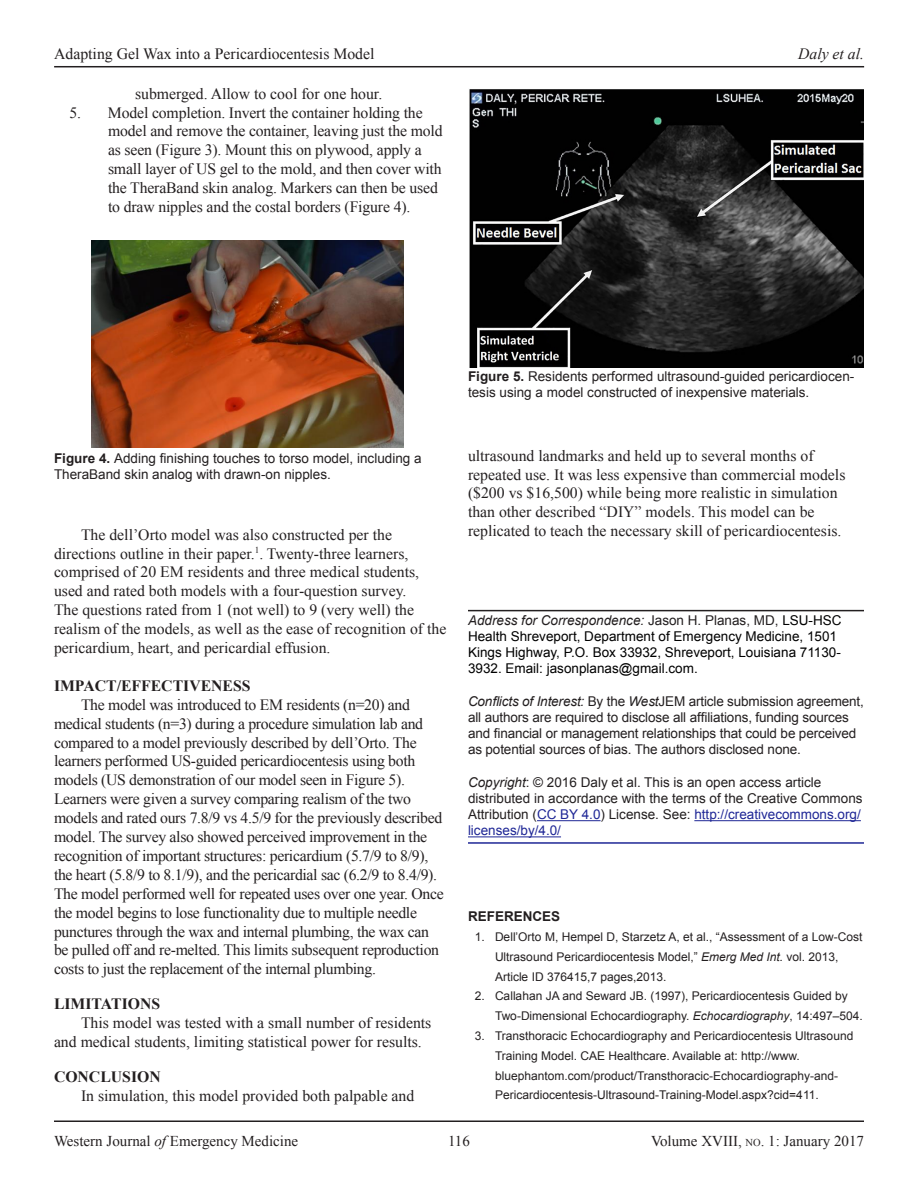
<style>
.page{position:relative;width:918px;height:1188px;background:#fff}
.page>*{position:absolute;margin:0;border:0;box-sizing:border-box;transform-origin:0 0}
.Body_Text__15{font:15.75px/18.9px "Times New Roman";letter-spacing:-.02em;color:#231f20}
.Body_Text__15-2{font:15.75px/18.9px "Times New Roman";color:#231f20}
.Bullet{font:15.75px/18.9px "Times New Roman";letter-spacing:-.01em;color:#231f20}
.Subheadings{font:700 15.75px "Times New Roman";color:#231f20}
.Bullet_2{font:15.75px "Times New Roman";color:#231f20}
.t1{font:italic 15.75px "Times New Roman";color:#231f20}
.t2{font:15px "Times New Roman";color:#231f20}
.Conflicts_of_Interes{font:13.5px/16.2px "Arial";letter-spacing:-.01em;color:#231f20}
.Address_for_Correspo{font:13.5px/16.2px "Arial";color:#000}
.Copyright_copy{font:13.5px/16.2px "Arial";color:#231f20}
.References_Title{font:700 13.5px "Arial";color:#231f20}
.t3{font:12px/19.8px "Arial";color:#231f20}
.s1{font-weight:700}
.s2{font-style:italic;color:#231f20}
.s3{color:#231f20}
.s4{font-style:italic}
.s5{color:#1f2796}
.s6{font-size:10.5px}
</style>
<div class="page">
<hr style="left:54px;top:1120px;width:810px;height:2px;background:#231f20">
<hr style="left:54px;top:66px;width:810px;height:1px;background:#231f20">
<img style="left:91px;top:241px;width:312px;height:207px">
<img style="left:469px;top:89px;width:395px;height:279px">
<hr style="left:468px;top:610px;width:396px;height:1px;background:#231f20">
<hr style="left:537px;top:820px;width:64px;height:1px;background:#1f2796">
<hr style="left:694px;top:820px;width:167px;height:1px;background:#1f2796">
<hr style="left:468px;top:842px;width:396px;height:2px;background:#1f2796">
<hr style="left:468px;top:836px;width:93px;height:1px;background:#1f2796">
<p class="Body_Text__15-2" style="left:54px;top:44px;width:322px">Adapting Gel Wax into a Pericardiocentesis Model</p>
<p class="t1" style="left:798px;top:43px;width:68px">Daly et al.</p>
<p class="Bullet_2" style="left:135px;top:83px;width:249px">submerged. Allow to cool for one hour.</p>
<p class="Bullet" style="left:108px;top:103px;width:336px;text-indent:-39px">5. Model completion. Invert the container holding the model and remove the container, leaving just the mold as seen (Figure 3). Mount this on plywood, apply a small layer of US gel to the mold, and then cover with the TheraBand skin analog. Markers can then be used to draw nipples and the costal borders (Figure 4).</p>
<p class="Conflicts_of_Interes" style="left:54px;top:450px;width:369px"><span class="s1">Figure 4.</span> Adding finishing touches to torso model, including a<br>TheraBand skin analog with drawn-on nipples.</p>
<p class="Body_Text__15-2" style="left:54px;top:525px;width:394px;text-indent:27px">The dell’Orto model was also constructed per the directions outline in their paper.<sup>1</sup>. Twenty-three learners, comprised of 20 EM residents and three medical students, used and rated both models with a four-question survey.<br>The questions rated from 1 (not well) to 9 (very well) the realism of the models, as well as the ease of recognition of the pericardium, heart, and pericardial effusion.</p>
<p class="Subheadings" style="left:54px;top:675px;width:198px">IMPACT/EFFECTIVENESS</p>
<p class="Body_Text__15" style="left:54px;top:695px;width:391px;text-indent:27px">The model was introduced to EM residents (n=20) and medical students (n=3) during a procedure simulation lab and compared to a model previously described by dell’Orto. The learners performed US-guided pericardiocentesis using both models (US demonstration of our model seen in Figure 5).<br>Learners were given a survey comparing realism of the two models and rated ours 7.8/9 vs 4.5/9 for the previously described model. The survey also showed perceived improvement in the recognition of important structures: pericardium (5.7/9 to 8/9), the heart (5.8/9 to 8.1/9), and the pericardial sac (6.2/9 to 8.4/9).<br>The model performed well for repeated uses over one year. Once the model begins to lose functionality due to multiple needle punctures through the wax and internal plumbing, the wax can be pulled off and re-melted. This limits subsequent reproduction costs to just the replacement of the internal plumbing.</p>
<p class="Subheadings" style="left:54px;top:993px;width:108px">LIMITATIONS</p>
<p class="Body_Text__15-2" style="left:54px;top:1013px;width:379px;text-indent:27px">This model was tested with a small number of residents and medical students, limiting statistical power for results.</p>
<p class="Subheadings" style="left:54px;top:1066px;width:108px">CONCLUSION</p>
<p class="Body_Text__15-2" style="left:81px;top:1086px;width:335px">In simulation, this model provided both palpable and</p>
<p class="Conflicts_of_Interes" style="left:468px;top:368px;width:388px"><span class="s1">Figure 5.</span> Residents performed ultrasound-guided pericardiocen&shy;tesis using a model constructed of inexpensive materials.</p>
<p class="Body_Text__15-2" style="left:468px;top:446px;width:379px">ultrasound landmarks and held up to several months of repeated use. It was less expensive than commercial models ($200 vs $16,500) while being more realistic in simulation than other described “DIY” models. This model can be replicated to teach the necessary skill of pericardiocentesis.</p>
<p class="Address_for_Correspo" style="left:468px;top:612px;width:375px"><span class="s2">Address for Correspondence:</span> <span class="s3">Jason H. Planas, MD,</span> LSU-HSC Health Shreveport, Department of Emergency Medicine, 1501<br>Kings Highway, P.O. Box 33932, Shreveport, Louisiana 71130- 3932. Email: jasonplanas@gmail.com.</p>
<p class="Conflicts_of_Interes" style="left:468px;top:693px;width:397px"><span class="s4">Conflicts of Interest:</span> By the <span class="s4">West</span>JEM article submission agreement, all authors are required to disclose all affiliations, funding sources and financial or management relationships that could be perceived as potential sources of bias. The authors disclosed none.</p>
<p class="Copyright_copy" style="left:468px;top:774px;width:396px"><span class="s4">Copyright</span>: © 2016 Daly et al. This is an open access article distributed in accordance with the terms of the Creative Commons Attribution (<span class="s5">CC BY 4.0</span>) License. See: <span class="s5">http://creativecommons.org/ licenses/by/4.0/</span></p>
<p class="References_Title" style="left:468px;top:907px;width:94px">REFERENCES</p>
<p class="t3" style="left:495px;top:927px;width:369px;text-indent:-20px">1. Dell’Orto M, Hempel D, Starzetz A, et al., “Assessment of a Low-Cost<br>Ultrasound Pericardiocentesis Model,” <span class="s4">Emerg Med Int.</span> vol. 2013,<br>Article ID 376415,7 pages,2013.</p>
<p class="t3" style="left:495px;top:986px;width:369px;text-indent:-20px">2. Callahan JA and Seward JB. (1997), Pericardiocentesis Guided by<br>Two-Dimensional Echocardiography. <span class="s4">Echocardiography</span>, 14:497–504.</p>
<p class="t3" style="left:495px;top:1026px;width:360px;text-indent:-20px">3. Transthoracic Echocardiography and Pericardiocentesis Ultrasound Training Model. CAE Healthcare. Available at: http://www. bluephantom.com/product/Transthoracic-Echocardiography-and-Pericardiocentesis-Ultrasound-Training-Model.aspx?cid=411.</p>
<p class="t2" style="left:54px;top:1131px;width:246px">Western Journal <span class="s4">of</span> Emergency Medicine</p>
<p class="t2" style="left:448px;top:1131px;width:23px">116</p>
<p class="t2" style="left:651px;top:1131px;width:214px">Volume XVIII, <span class="s6">no</span>. 1: January 2017</p>
</div>
